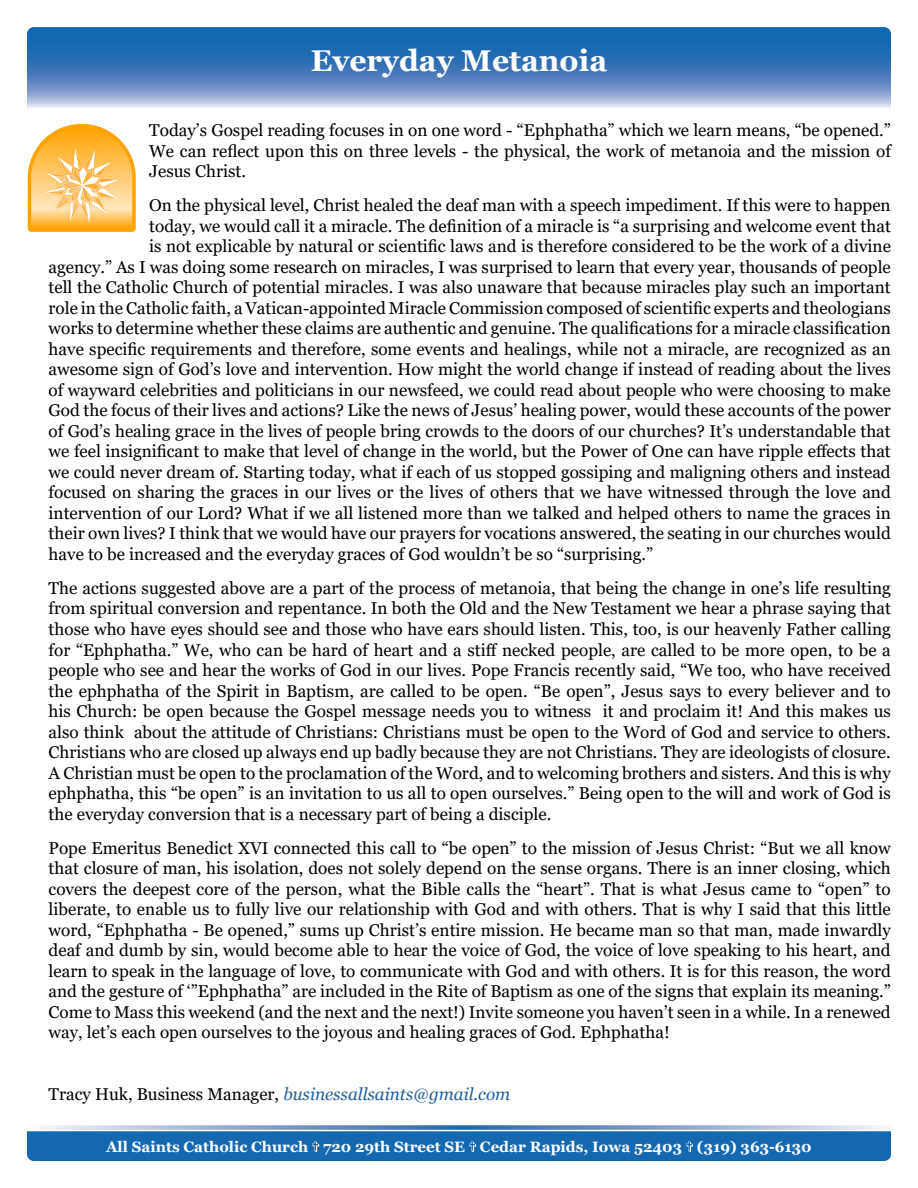
<style>
.page{position:relative;width:918px;height:1188px;background:#fff}
.page>*{position:absolute;margin:0;border:0;box-sizing:border-box;transform-origin:0 0}
.t1{font:700 30px "Georgia";color:#fff}
.t2{font:17.1px/20.5px "Georgia";color:#000;text-align:justify}
.t3{font:italic 17.1px "Georgia";color:#215e9e}
.t4{font:700 15px "Georgia";color:#fff}
.s1{font-style:normal;color:#000}
</style>
<div class="page">
<svg style="left:42px;top:1125px;width:843px;height:5px"></svg>
<div style="left:27px;top:1131px;width:864px;height:30px;background:#1468b0"></div>
<svg style="left:27px;top:27px;width:864px;height:81px"></svg>
<svg style="left:28px;top:124px;width:108px;height:108px"></svg>
<h1 class="t1" style="left:311px;top:42px;width:298px">Everyday Metanoia</h1>
<p class="t2" style="left:149px;top:120px;width:743px">Today’s Gospel reading focuses in on one word - “Ephphatha” which we learn means, “be opened.” We can reflect upon this on three levels - the physical, the work of metanoia and the mission of Jesus Christ.</p>
<p class="t2" style="left:149px;top:195px;width:743px">On the physical level, Christ healed the deaf man with a speech impediment. If this were to happen</p>
<p class="t2" style="left:149px;top:216px;width:743px">today, we would call it a miracle. The definition of a miracle is “a surprising and welcome event that</p>
<p class="t2" style="left:149px;top:236px;width:743px">is not explicable by natural or scientific laws and is therefore considered to be the work of a divine</p>
<p class="t2" style="left:49px;top:257px;width:844px">agency.” As I was doing some research on miracles, I was surprised to learn that every year, thousands of people</p>
<p class="t2" style="left:49px;top:277px;width:844px">tell the Catholic Church of potential miracles. I was also unaware that because miracles play such an important</p>
<p class="t2" style="left:49px;top:298px;width:844px">role in the Catholic faith, a Vatican-appointed Miracle Commission composed of scientific experts and theologians</p>
<p class="t2" style="left:49px;top:318px;width:844px">works to determine whether these claims are authentic and genuine. The qualifications for a miracle classification</p>
<p class="t2" style="left:49px;top:339px;width:844px">have specific requirements and therefore, some events and healings, while not a miracle, are recognized as an</p>
<p class="t2" style="left:49px;top:359px;width:844px">awesome sign of God’s love and intervention. How might the world change if instead of reading about the lives</p>
<p class="t2" style="left:49px;top:380px;width:844px">of wayward celebrities and politicians in our newsfeed, we could read about people who were choosing to make</p>
<p class="t2" style="left:49px;top:400px;width:844px">God the focus of their lives and actions? Like the news of Jesus’ healing power, would these accounts of the power</p>
<p class="t2" style="left:49px;top:421px;width:844px">of God’s healing grace in the lives of people bring crowds to the doors of our churches? It’s understandable that</p>
<p class="t2" style="left:49px;top:442px;width:844px">we feel insignificant to make that level of change in the world, but the Power of One can have ripple effects that</p>
<p class="t2" style="left:49px;top:462px;width:844px">we could never dream of. Starting today, what if each of us stopped gossiping and maligning others and instead</p>
<p class="t2" style="left:49px;top:483px;width:844px">focused on sharing the graces in our lives or the lives of others that we have witnessed through the love and</p>
<p class="t2" style="left:49px;top:503px;width:844px">intervention of our Lord? What if we all listened more than we talked and helped others to name the graces in</p>
<p class="t2" style="left:49px;top:524px;width:844px">their own lives? I think that we would have our prayers for vocations answered, the seating in our churches would</p>
<p class="t2" style="left:49px;top:544px;width:606px">have to be increased and the everyday graces of God wouldn’t be so “surprising.”</p>
<p class="t2" style="left:49px;top:578px;width:844px">The actions suggested above are a part of the process of metanoia, that being the change in one’s life resulting from spiritual conversion and repentance. In both the Old and the New Testament we hear a phrase saying that those who have eyes should see and those who have ears should listen. This, too, is our heavenly Father calling for “Ephphatha.” We, who can be hard of heart and a stiff necked people, are called to be more open, to be a people who see and hear the works of God in our lives. Pope Francis recently said, “We too, who have received the ephphatha of the Spirit in Baptism, are called to be open. “Be open”, Jesus says to every believer and to his Church: be open because the Gospel message needs you to witness it and proclaim it! And this makes us also think about the attitude of Christians: Christians must be open to the Word of God and service to others.<br>Christians who are closed up always end up badly because they are not Christians. They are ideologists of closure.<br>A Christian must be open to the proclamation of the Word, and to welcoming brothers and sisters. And this is why ephphatha, this “be open” is an invitation to us all to open ourselves.” Being open to the will and work of God is the everyday conversion that is a necessary part of being a disciple.</p>
<p class="t2" style="left:49px;top:838px;width:844px">Pope Emeritus Benedict XVI connected this call to “be open” to the mission of Jesus Christ: “But we all know that closure of man, his isolation, does not solely depend on the sense organs. There is an inner closing, which covers the deepest core of the person, what the Bible calls the “heart”. That is what Jesus came to “open” to liberate, to enable us to fully live our relationship with God and with others. That is why I said that this little word, “Ephphatha - Be opened,” sums up Christ’s entire mission. He became man so that man, made inwardly deaf and dumb by sin, would become able to hear the voice of God, the voice of love speaking to his heart, and learn to speak in the language of love, to communicate with God and with others. It is for this reason, the word and the gesture of ‘”Ephphatha” are included in the Rite of Baptism as one of the signs that explain its meaning.” Come to Mass this weekend (and the next and the next!) Invite someone you haven’t seen in a while. In a renewed way, let’s each open ourselves to the joyous and healing graces of God. Ephphatha!</p>
<p class="t3" style="left:49px;top:1083px;width:463px"><span class="s1">Tracy Huk, Business Manager,</span> businessallsaints@gmail.com</p>
<p class="t4" style="left:106px;top:1137px;width:707px">All Saints Catholic Church 720 29th Street SE Cedar Rapids, Iowa 52403 (319) 363-6130</p>
</div>
